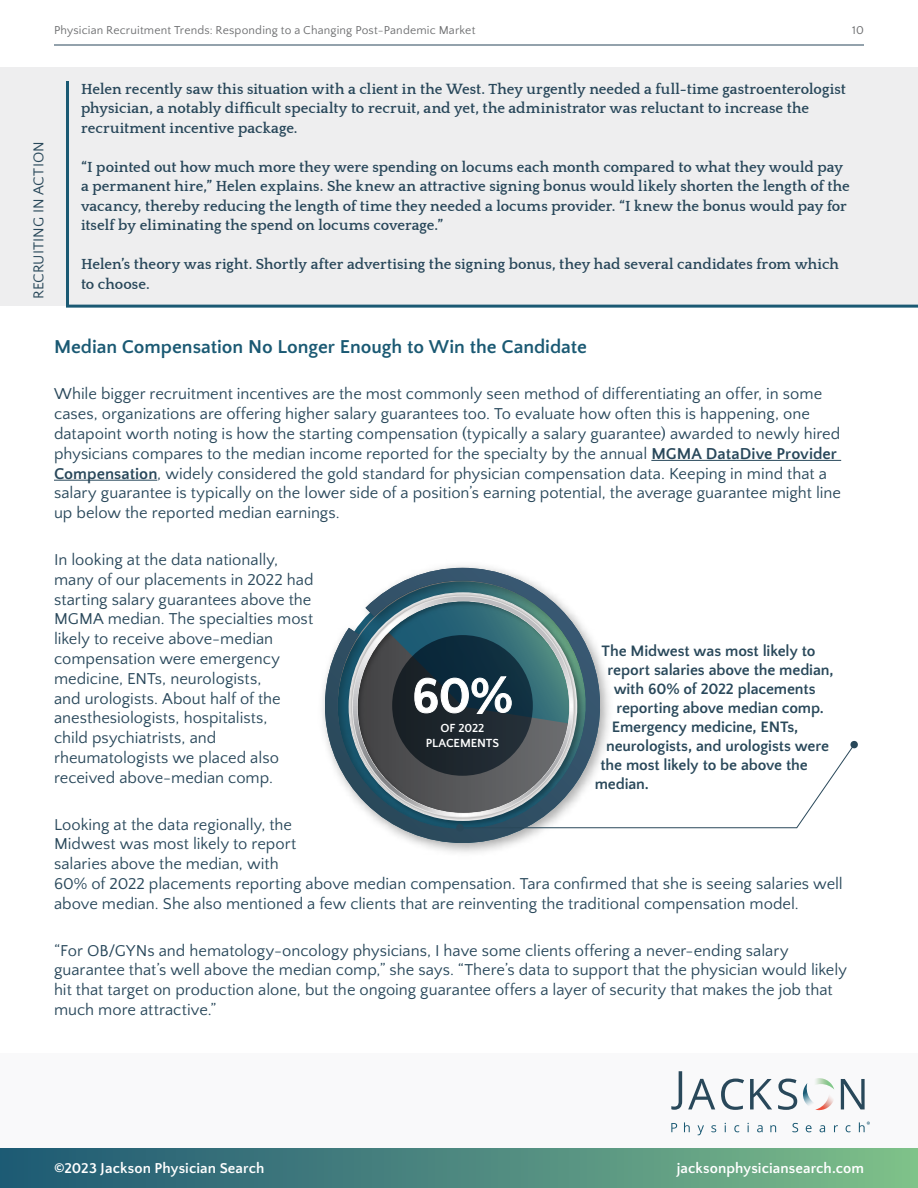
<style>
.page{position:relative;width:918px;height:1188px;background:#fff}
.page>*{position:absolute;margin:0;border:0;box-sizing:border-box;transform-origin:0 0}
.t1{font:700 51.3px "Quattrocento Sans";color:#fff}
.t2{font:700 19.5px "Quattrocento Sans";letter-spacing:-.005em;color:#1a5973}
.t3{font:16.5px/19.8px "Quattrocento Sans";color:#28475a}
.t4{font:700 15.9px "Quattrocento Sans";letter-spacing:-.01em;color:#29485a}
.t5{font:700 15px/19.5px "Quattrocento";letter-spacing:.005em;color:#28475a}
.t6{font:700 15px "Quattrocento Sans";letter-spacing:.005em;color:#fff}
.t7{font:15px "Quattrocento Sans";letter-spacing:.005em;color:#29485a}
.t8{font:700 12.3px/14.7px "Quattrocento Sans";letter-spacing:-.01em;color:#fff;text-align:center}
.t9{font:12px "Quattrocento Sans";letter-spacing:.01em;color:#6d6e70}
.s1{font-weight:700}
</style>
<div class="page">
<hr style="left:54px;top:45px;width:810px;height:1px;background:#28475a">
<div style="left:0;top:1076px;width:918px;height:112px;background:linear-gradient(to right,#1d5775,#7ebd8a)"></div>
<div style="left:0;top:1053px;width:918px;height:95px;background:#f9f9fa"></div>
<svg style="left:671px;top:1123px;width:6px;height:9px"></svg>
<svg style="left:684px;top:1122px;width:6px;height:10px"></svg>
<svg style="left:698px;top:1125px;width:6px;height:10px"></svg>
<svg style="left:711px;top:1125px;width:5px;height:7px"></svg>
<svg style="left:734px;top:1125px;width:5px;height:7px"></svg>
<svg style="left:757px;top:1125px;width:6px;height:7px"></svg>
<svg style="left:770px;top:1125px;width:6px;height:7px"></svg>
<svg style="left:792px;top:1123px;width:6px;height:9px"></svg>
<svg style="left:806px;top:1125px;width:6px;height:7px"></svg>
<svg style="left:820px;top:1125px;width:5px;height:7px"></svg>
<svg style="left:834px;top:1125px;width:4px;height:7px"></svg>
<svg style="left:846px;top:1125px;width:5px;height:7px"></svg>
<svg style="left:671px;top:1071px;width:11px;height:39px"></svg>
<svg style="left:688px;top:1079px;width:27px;height:30px"></svg>
<svg style="left:721px;top:1079px;width:23px;height:31px"></svg>
<svg style="left:750px;top:1079px;width:22px;height:30px"></svg>
<svg style="left:841px;top:1079px;width:24px;height:30px"></svg>
<svg style="left:778px;top:1078px;width:56px;height:33px"></svg>
<svg style="left:859px;top:1122px;width:11px;height:10px"></svg>
<div style="left:0;top:68px;width:918px;height:238px;background:#eeeeef"></div>
<svg style="left:66px;top:81px;width:852px;height:227px"></svg>
<hr style="left:651px;top:460px;width:190px;height:1px;background:#28475a">
<hr style="left:54px;top:480px;width:103px;height:1px;background:#28475a">
<svg style="left:322px;top:568px;width:288px;height:285px"></svg>
<div style="left:392px;top:635px;width:141px;height:141px;background:linear-gradient(to right,#171f26,#173342);border-radius:70px"></div>
<svg style="left:414px;top:675px;width:98px;height:40px;background:#374954"></svg>
<div style="left:456px;top:824px;width:8px;height:7px;background:#29485a;border-radius:50%"></div>
<svg style="left:459px;top:740px;width:399px;height:89px"></svg>
<p class="t9" style="left:54px;top:24px;width:423px">Physician Recruitment Trends: Responding to a Changing Post-Pandemic Market</p>
<p class="t9" style="left:852px;top:24px;width:13px">10</p>
<p class="t7" style="left:31px;top:299px;width:160px;rotate:-90deg">RECRUITING IN ACTION</p>
<p class="t5" style="left:81px;top:80px;width:766px">Helen recently saw this situation with a client in the West. They urgently needed a full-time gastroenterologist physician, a notably difficult specialty to recruit, and yet, the administrator was reluctant to increase the recruitment incentive package.</p>
<p class="t5" style="left:81px;top:158px;width:770px">“I pointed out how much more they were spending on locums each month compared to what they would pay a permanent hire,” Helen explains. She knew an attractive signing bonus would likely shorten the length of the vacancy, thereby reducing the length of time they needed a locums provider. “I knew the bonus would pay for itself by eliminating the spend on locums coverage.”</p>
<p class="t5" style="left:81px;top:255px;width:760px">Helen’s theory was right. Shortly after advertising the signing bonus, they had several candidates from which to choose.</p>
<p class="t2" style="left:54px;top:336px;width:534px">Median Compensation No Longer Enough to Win the Candidate</p>
<p class="t3" style="left:54px;top:385px;width:789px">While bigger recruitment incentives are the most commonly seen method of differentiating an offer, in some cases, organizations are offering higher salary guarantees too. To evaluate how often this is happening, one datapoint worth noting is how the starting compensation (typically a salary guarantee) awarded to newly hired physicians compares to the median income reported for the specialty by the annual <span class="s1">MGMA DataDive Provider Compensation</span>, widely considered the gold standard for physician compensation data. Keeping in mind that a salary guarantee is typically on the lower side of a position’s earning potential, the average guarantee might line up below the reported median earnings.</p>
<p class="t3" style="left:54px;top:550px;width:261px">In looking at the data nationally, many of our placements in 2022 had starting salary guarantees above the<br>MGMA median. The specialties most likely to receive above-median compensation were emergency medicine, ENTs, neurologists,<br>and urologists. About half of the anesthesiologists, hospitalists,<br>child psychiatrists, and rheumatologists we placed also received above-median comp.</p>
<p class="t3" style="left:54px;top:815px;width:790px">Looking at the data regionally, the<br>Midwest was most likely to report<br>salaries above the median, with<br>60% of 2022 placements reporting above median compensation. Tara confirmed that she is seeing salaries well above median. She also mentioned a few clients that are reinventing the traditional compensation model.</p>
<p class="t3" style="left:54px;top:941px;width:795px">“For OB/GYNs and hematology-oncology physicians, I have some clients offering a never-ending salary guarantee that’s well above the median comp,” she says. “There’s data to support that the physician would likely hit that target on production alone, but the ongoing guarantee offers a layer of security that makes the job that much more attractive.”</p>
<p class="t4" style="left:602px;top:642px;width:215px">The Midwest was most likely to</p>
<p class="t4" style="left:608px;top:661px;width:227px">report salaries above the median,</p>
<p class="t4" style="left:614px;top:680px;width:203px">with 60% of 2022 placements</p>
<p class="t4" style="left:616px;top:699px;width:209px">reporting above median comp.</p>
<p class="t4" style="left:612px;top:718px;width:188px">Emergency medicine, ENTs,</p>
<p class="t4" style="left:606px;top:737px;width:224px">neurologists, and urologists were</p>
<p class="t4" style="left:600px;top:756px;width:209px">the most likely to be above the</p>
<p class="t4" style="left:595px;top:775px;width:56px">median.</p>
<h1 class="t1" style="left:412px;top:669px;width:103px">60%</h1>
<p class="t8" style="left:426px;top:721px;width:75px">OF 2022<br>PLACEMENTS</p>
<p class="t6" style="left:54px;top:1160px;width:212px">©2023 Jackson Physician Search</p>
<p class="t6" style="left:677px;top:1160px;width:189px">jacksonphysiciansearch.com</p>
</div>
